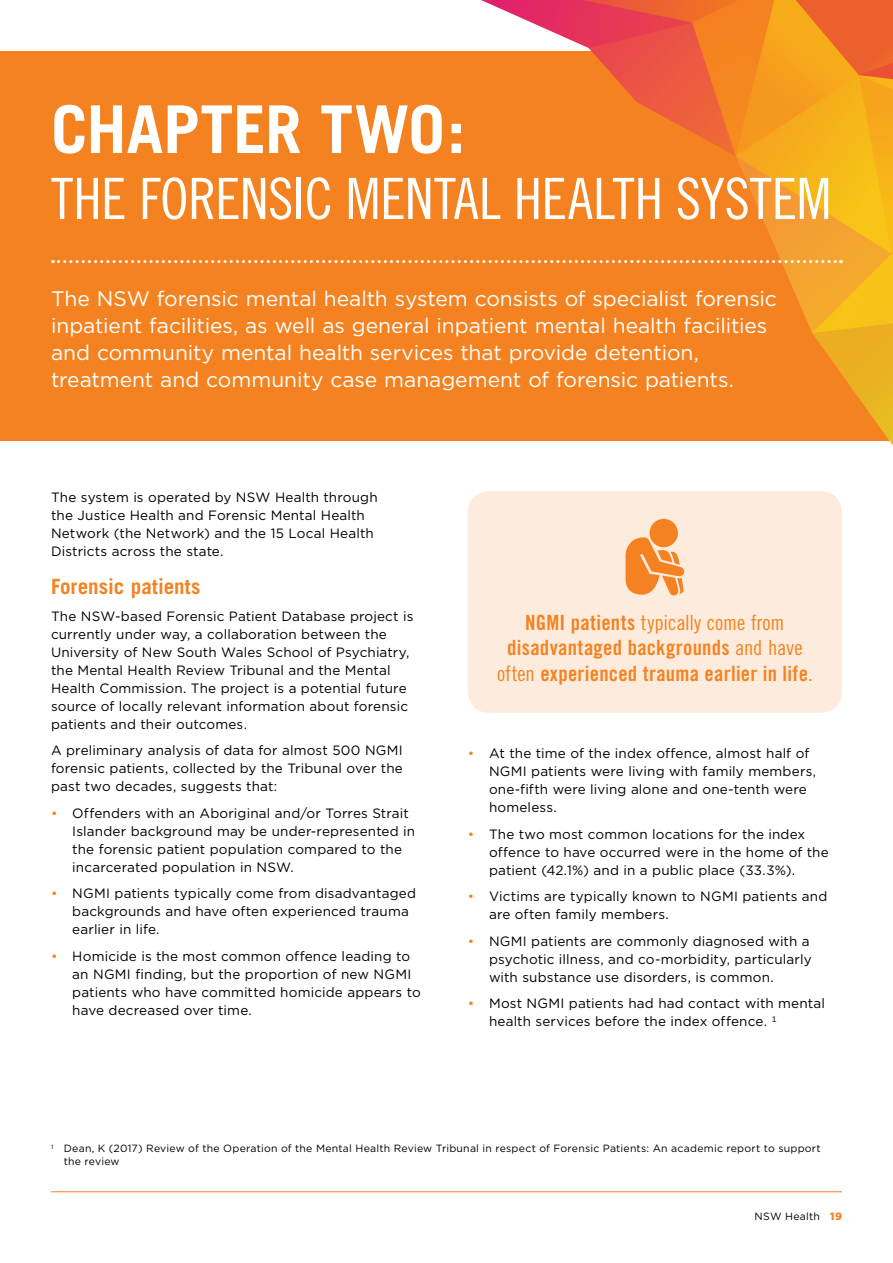
<style>
.page{position:relative;width:893px;height:1263px;background:#fff}
.page>*{position:absolute;margin:0;border:0;box-sizing:border-box;transform-origin:0 0}
.t1{font:700 66px "Trade Gothic";color:#fff}
.t2{font:57px "Trade Gothic Cond Eighteen";letter-spacing:-.01em;color:#fff}
.t3{font:21px/27px "Gotham";letter-spacing:-.005em;color:#fff}
.t4{font:21px/25.5px "Trade Gothic Bold Cond Twenty";letter-spacing:.01em;color:#f58220;text-align:center}
.t5{font:21px "Trade Gothic Cond Eighteen";color:#f58220}
.t6{font:700 21px "Trade Gothic";color:#f58220}
.t7{font:13.5px/18px "Gotham";letter-spacing:.01em;color:#000}
.t8{font:10.5px/12.8px "Gotham";letter-spacing:.02em;color:#000}
.s1{color:#f58220}
.s2{font-family:"Trade Gothic Bold Cond Twenty"}
.s3{font-family:"Trade Gothic Cond Eighteen"}
.s4{font-weight:900;color:#f58220}
</style>
<div class="page">
<hr style="left:51px;top:1191px;width:791px;height:1px;background:#f58220">
<div style="left:0;top:51px;width:893px;height:389px;background:#f58220"></div>
<svg style="left:53px;top:0;width:840px;height:446px"></svg>
<div style="left:468px;top:491px;width:374px;height:222px;background:#fdecdd;border-radius:21px"></div>
<div style="left:650px;top:519px;width:28px;height:28px;background:#f58220;border-radius:50%"></div>
<svg style="left:626px;top:537px;width:59px;height:58px"></svg>
<h1 class="t1" style="left:51px;top:89px;width:416px">CHAPTER TWO:</h1>
<h2 class="t2" style="left:51px;top:165px;width:782px">THE FORENSIC MENTAL HEALTH SYSTEM</h2>
<p class="t3" style="left:51px;top:285px;width:727px">The NSW forensic mental health system consists of specialist forensic inpatient facilities, as well as general inpatient mental health facilities and community mental health services that provide detention, treatment and community case management of forensic patients.</p>
<p class="t7" style="left:51px;top:488px;width:328px">The system is operated by NSW Health through the Justice Health and Forensic Mental Health Network (the Network) and the 15 Local Health Districts across the state.</p>
<h3 class="t6" style="left:51px;top:574px;width:151px">Forensic patients</h3>
<p class="t7" style="left:51px;top:607px;width:364px">The NSW-based Forensic Patient Database project is currently under way, a collaboration between the University of New South Wales School of Psychiatry, the Mental Health Review Tribunal and the Mental Health Commission. The project is a potential future source of locally relevant information about forensic patients and their outcomes.</p>
<p class="t7" style="left:51px;top:741px;width:353px;text-align:justify">A preliminary analysis of data for almost 500 NGMI forensic patients, collected by the Tribunal over the past two decades, suggests that:</p>
<p class="t7" style="left:72px;top:804px;width:344px;text-indent:-21px"><span class="s1">•</span> Offenders with an Aboriginal and/or Torres Strait Islander background may be under-represented in the forensic patient population compared to the incarcerated population in NSW.</p>
<p class="t7" style="left:72px;top:884px;width:345px;text-indent:-21px"><span class="s1">•</span> NGMI patients typically come from disadvantaged backgrounds and have often experienced trauma earlier in life.</p>
<p class="t7" style="left:72px;top:947px;width:350px;text-indent:-21px"><span class="s1">•</span> Homicide is the most common offence leading to an NGMI finding, but the proportion of new NGMI patients who have committed homicide appears to have decreased over time.</p>
<h3 class="t5" style="left:525px;top:609px;width:261px"><span class="s2">NGMI patients</span> typically come from</h3>
<h3 class="t4" style="left:497px;top:635px;width:317px">disadvantaged backgrounds <span class="s3">and have often</span> experienced trauma earlier in life<span class="s3">.</span></h3>
<p class="t7" style="left:489px;top:744px;width:329px;text-indent:-21px"><span class="s1">•</span> At the time of the index offence, almost half of NGMI patients were living with family members, one-fifth were living alone and one-tenth were homeless.</p>
<p class="t7" style="left:489px;top:825px;width:341px;text-indent:-21px"><span class="s1">•</span> The two most common locations for the index offence to have occurred were in the home of the patient (42.1%) and in a public place (33.3%).</p>
<p class="t7" style="left:489px;top:887px;width:340px;text-indent:-21px"><span class="s1">•</span> Victims are typically known to NGMI patients and are often family members.</p>
<p class="t7" style="left:489px;top:932px;width:324px;text-indent:-21px"><span class="s1">•</span> NGMI patients are commonly diagnosed with a psychotic illness, and co-morbidity, particularly with substance use disorders, is common.</p>
<p class="t7" style="left:489px;top:994px;width:337px;text-indent:-21px"><span class="s1">•</span> Most NGMI patients had had contact with mental health services before the index offence. 1</p>
<p class="t8" style="left:64px;top:1142px;width:758px;text-indent:-13px"><sup>1</sup> Dean, K (2017) Review of the Operation of the Mental Health Review Tribunal in respect of Forensic Patients: An academic report to support the review</p>
<p class="t8" style="left:754px;top:1210px;width:89px">NSW Health <span class="s4">19</span></p>
</div>
